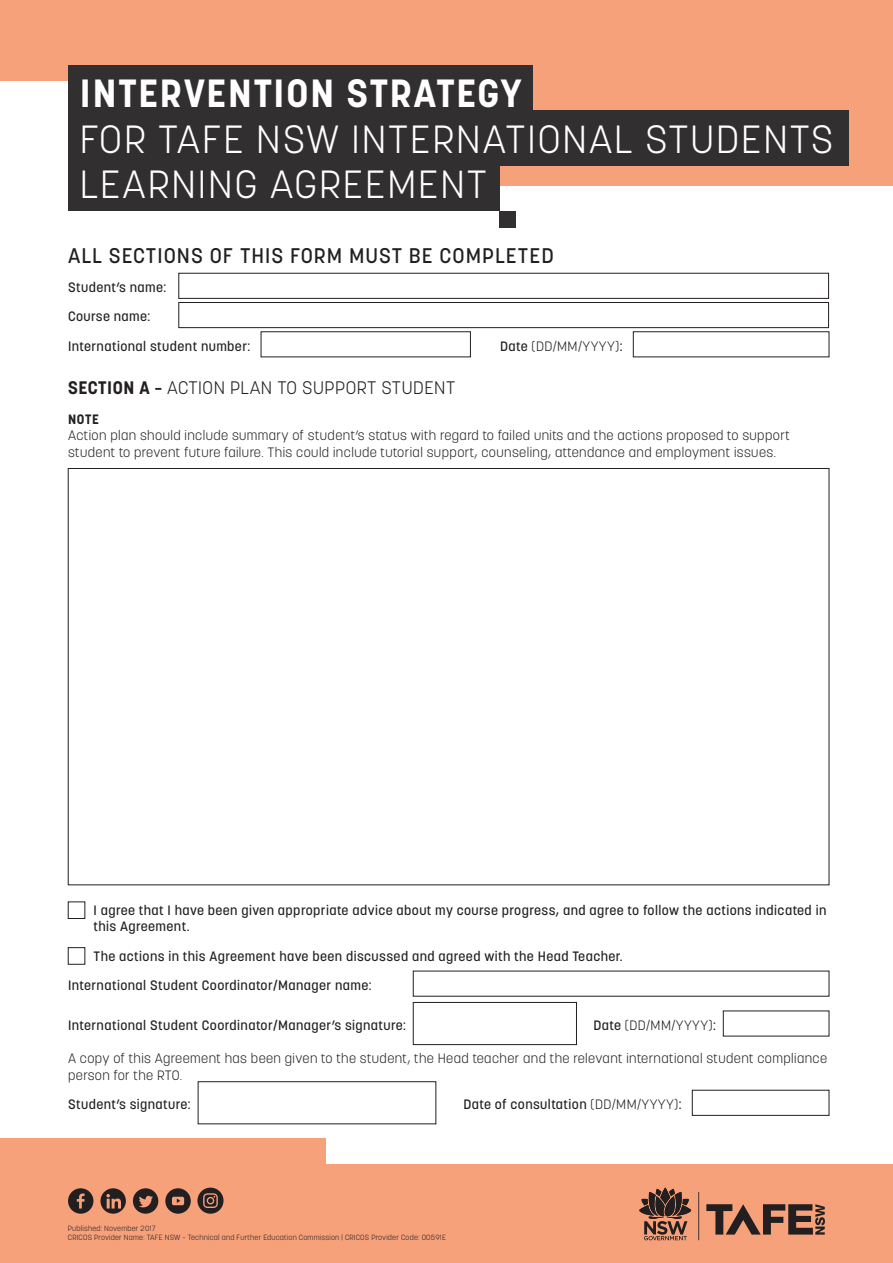
<style>
.page{position:relative;width:893px;height:1263px;background:#fff}
.page>*{position:absolute;margin:0;border:0;box-sizing:border-box;transform-origin:0 0}
.Heading{font:300 39px "Korolev";letter-spacing:.05em;color:#fff}
.Heading-2{font:700 39px "Korolev";letter-spacing:.05em;color:#fff}
.t1{font:500 21px "Korolev";letter-spacing:.05em;color:#231f20}
.h1_-_section{font:300 18px "Korolev";letter-spacing:.03em;color:#231f20}
.body{font:300 13.5px/16.5px "Korolev";letter-spacing:.03em;color:#231f20}
.body_-_form{font:500 13.5px "Korolev";letter-spacing:.03em;color:#231f20}
.body_-_check_box{font:500 13.5px/16.5px "Korolev";letter-spacing:.03em;color:#231f20}
.body_-_form-2{font:300 13.5px "Korolev";letter-spacing:.03em;color:#231f20}
.t2{font:700 13.5px "Korolev";color:#231f20}
.t3{font:300 7.5px "Korolev";letter-spacing:.03em;color:#231f20}
.s1{font-weight:500}
.s2{font-weight:700}
.s3{font-weight:300}
</style>
<div class="page">
<div style="left:342px;top:26px;width:551px;height:160px;background:#f7a17a"></div>
<div style="left:0;top:0;width:893px;height:81px;background:#f7a17a"></div>
<div style="left:68px;top:65px;width:465px;height:55px;background:#312f30"></div>
<div style="left:68px;top:111px;width:780px;height:55px;background:#312f30"></div>
<div style="left:499px;top:211px;width:16px;height:16px;background:#312f30"></div>
<div style="left:68px;top:156px;width:431px;height:55px;background:#312f30"></div>
<div style="left:179px;top:273px;width:650px;height:26px;border:1px solid #231f20"></div>
<div style="left:179px;top:302px;width:650px;height:26px;border:1px solid #231f20"></div>
<div style="left:68px;top:902px;width:17px;height:17px;border:1px solid #231f20"></div>
<div style="left:68px;top:947px;width:17px;height:17px;border:1px solid #231f20"></div>
<div style="left:413px;top:1002px;width:164px;height:43px;border:1px solid #231f20"></div>
<div style="left:198px;top:1081px;width:238px;height:43px;border:1px solid #231f20"></div>
<div style="left:692px;top:1090px;width:137px;height:25px;border:1px solid #231f20"></div>
<div style="left:0;top:1138px;width:325px;height:74px;background:#f7a17a"></div>
<div style="left:0;top:1165px;width:893px;height:98px;background:#f7a17a"></div>
<svg style="left:68px;top:1188px;width:25px;height:26px"></svg>
<svg style="left:100px;top:1188px;width:26px;height:26px"></svg>
<svg style="left:133px;top:1188px;width:25px;height:26px"></svg>
<svg style="left:165px;top:1188px;width:26px;height:26px"></svg>
<svg style="left:197px;top:1187px;width:27px;height:27px"></svg>
<svg style="left:706px;top:1204px;width:119px;height:30px"></svg>
<svg style="left:639px;top:1187px;width:52px;height:53px"></svg>
<hr style="left:698px;top:1192px;width:1px;height:48px;background:#231f20">
<p class="Heading-2" style="left:80px;top:69px;width:443px">INTERVENTION STRATEGY</p>
<p class="Heading" style="left:80px;top:114px;width:755px">FOR TAFE NSW INTERNATIONAL STUDENTS</p>
<p class="Heading" style="left:80px;top:160px;width:409px">LEARNING AGREEMENT</p>
<p class="t1" style="left:68px;top:242px;width:487px">ALL SECTIONS OF THIS FORM MUST BE COMPLETED</p>
<p class="body_-_form" style="left:68px;top:279px;width:100px">Student’s name:</p>
<p class="body_-_form" style="left:68px;top:308px;width:84px">Course name:</p>
<p class="body_-_form" style="left:68px;top:337px;width:184px">International student number:</p>
<p class="body_-_form-2" style="left:500px;top:337px;width:124px"><span class="s1">Date</span> (DD/MM/YYYY)<span class="s1">:</span></p>
<p class="h1_-_section" style="left:68px;top:377px;width:389px"><span class="s2">SECTION A –</span> ACTION PLAN TO SUPPORT STUDENT</p>
<p class="t2" style="left:68px;top:410px;width:32px">NOTE</p>
<p class="body" style="left:68px;top:427px;width:723px">Action plan should include summary of student’s status with regard to failed units and the actions proposed to support student to prevent future failure. This could include tutorial support, counseling, attendance and employment issues.</p>
<p class="body_-_check_box" style="left:94px;top:902px;width:734px">I agree that I have been given appropriate advice about my course progress, and agree to follow the actions indicated in this Agreement.</p>
<p class="body_-_check_box" style="left:94px;top:948px;width:530px">The actions in this Agreement have been discussed and agreed with the Head Teacher.</p>
<p class="body_-_form" style="left:68px;top:977px;width:305px">International Student Coordinator/Manager name:</p>
<p class="body_-_form" style="left:68px;top:1016px;width:340px">International Student Coordinator/Manager’s signature:</p>
<p class="body_-_form-2" style="left:593px;top:1016px;width:124px"><span class="s1">Date</span> (DD/MM/YYYY)<span class="s1">:</span></p>
<p class="body" style="left:68px;top:1050px;width:761px">A copy of this Agreement has been given to the student, the Head teacher and the relevant international student compliance person for the RTO.</p>
<p class="body_-_form" style="left:68px;top:1096px;width:124px">Student’s signature:</p>
<p class="body_-_form" style="left:463px;top:1096px;width:220px">Date of consultation <span class="s3">(DD/MM/YYYY)</span>:</p>
<p class="t3" style="left:68px;top:1224px;width:89px">Published: November 2017</p>
<p class="t3" style="left:68px;top:1233px;width:380px">CRICOS Provider Name: TAFE NSW – Technical and Further Education Commission | CRICOS Provider Code: 00591E</p>
</div>
